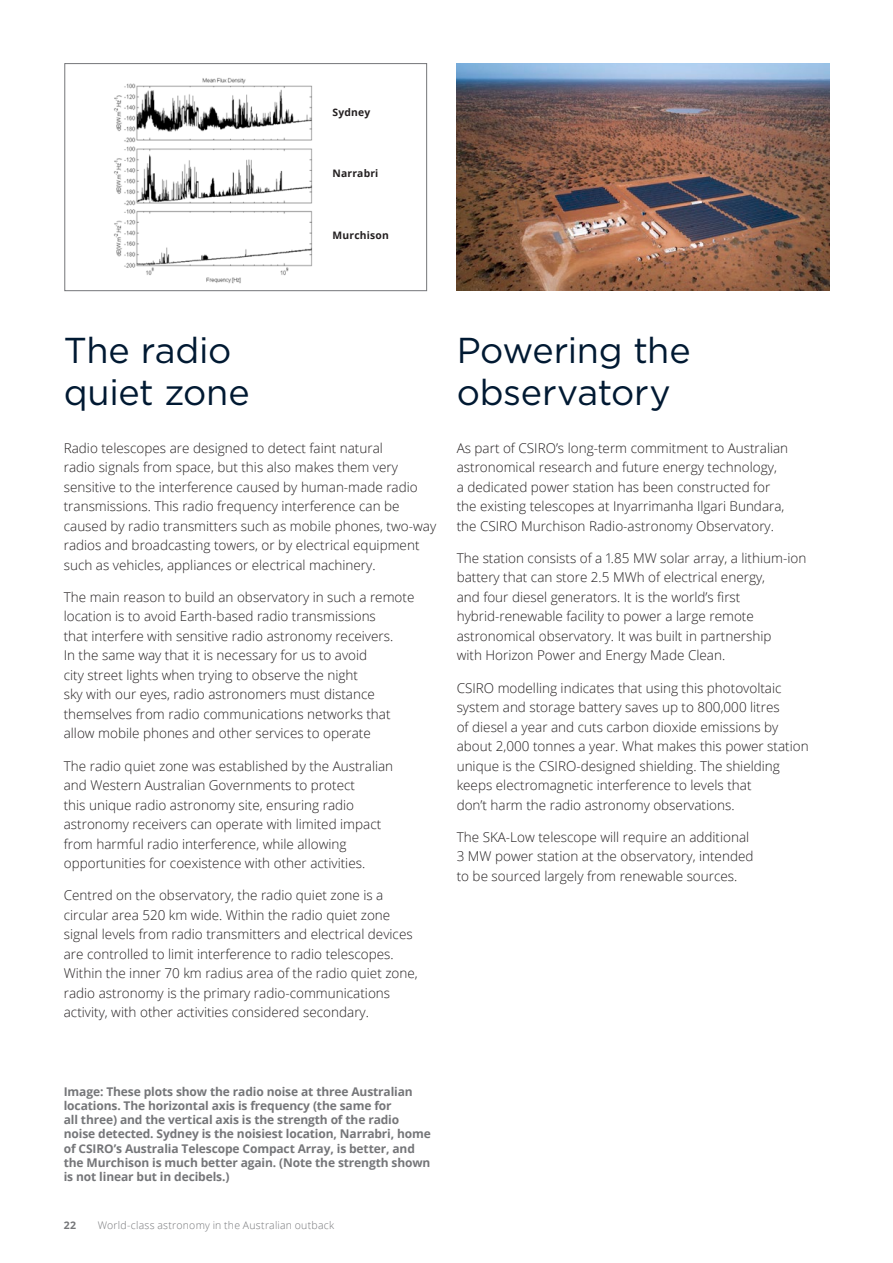
<style>
.page{position:relative;width:893px;height:1263px;background:#fff}
.page>*{position:absolute;margin:0;border:0;box-sizing:border-box;transform-origin:0 0}
.H1_Page_Title_A4{font:36px/42px "Gotham";letter-spacing:-.01em;color:#001932}
.Body_Copy{font:300 13.5px/19.5px "Open Sans";color:#231f20}
.t1{font:700 12px/14.2px "Open Sans";letter-spacing:-.01em;color:#757679}
.t2{font:300 10.5px "Open Sans";letter-spacing:.02em;color:#757679}
.t3{font:700 10.5px "Open Sans";color:#757679}
.t4{font:700 10.35px "Open Sans";letter-spacing:.02em;color:#231f20}
</style>
<div class="page">
<img style="left:457px;top:64px;width:372px;height:227px">
<div style="left:65px;top:63px;width:362px;height:228px;border:1px solid #757679"></div>
<img style="left:113px;top:77px;width:200px;height:207px">
<p class="t4" style="left:333px;top:105px;width:39px">Sydney</p>
<p class="t4" style="left:333px;top:166px;width:47px">Narrabri</p>
<p class="t4" style="left:333px;top:227px;width:58px">Murchison</p>
<h1 class="H1_Page_Title_A4" style="left:64px;top:328px;width:187px">The radio quiet zone</h1>
<p class="Body_Copy" style="left:64px;top:438px;width:374px">Radio telescopes are designed to detect faint natural<br>radio signals from space, but this also makes them very sensitive to the interference caused by human‑made radio transmissions. This radio frequency interference can be caused by radio transmitters such as mobile phones, two-way radios and broadcasting towers, or by electrical equipment such as vehicles, appliances or electrical machinery.</p>
<p class="Body_Copy" style="left:64px;top:587px;width:352px">The main reason to build an observatory in such a remote location is to avoid Earth-based radio transmissions<br>that interfere with sensitive radio astronomy receivers.<br>In the same way that it is necessary for us to avoid<br>city street lights when trying to observe the night<br>sky with our eyes, radio astronomers must distance themselves from radio communications networks that allow mobile phones and other services to operate</p>
<p class="Body_Copy" style="left:64px;top:756px;width:331px">The radio quiet zone was established by the Australian and Western Australian Governments to protect<br>this unique radio astronomy site, ensuring radio astronomy receivers can operate with limited impact from harmful radio interference, while allowing opportunities for coexistence with other activities.</p>
<p class="Body_Copy" style="left:64px;top:885px;width:355px">Centred on the observatory, the radio quiet zone is a circular area 520 km wide. Within the radio quiet zone signal levels from radio transmitters and electrical devices are controlled to limit interference to radio telescopes.<br>Within the inner 70 km radius area of the radio quiet zone, radio astronomy is the primary radio-communications activity, with other activities considered secondary.</p>
<h1 class="H1_Page_Title_A4" style="left:457px;top:328px;width:236px">Powering the observatory</h1>
<p class="Body_Copy" style="left:457px;top:438px;width:333px">As part of CSIRO’s long-term commitment to Australian astronomical research and future energy technology,<br>a dedicated power station has been constructed for the existing telescopes at Inyarrimanha Ilgari Bundara, the CSIRO Murchison Radio-astronomy Observatory.</p>
<p class="Body_Copy" style="left:457px;top:548px;width:351px">The station consists of a 1.85 MW solar array, a lithium‑ion battery that can store 2.5 MWh of electrical energy,<br>and four diesel generators. It is the world’s first hybrid-renewable facility to power a large remote astronomical observatory. It was built in partnership<br>with Horizon Power and Energy Made Clean.</p>
<p class="Body_Copy" style="left:457px;top:678px;width:353px">CSIRO modelling indicates that using this photovoltaic system and storage battery saves up to 800,000 litres<br>of diesel a year and cuts carbon dioxide emissions by about 2,000 tonnes a year. What makes this power station unique is the CSIRO-designed shielding. The shielding keeps electromagnetic interference to levels that<br>don’t harm the radio astronomy observations.</p>
<p class="Body_Copy" style="left:457px;top:827px;width:298px">The SKA-Low telescope will require an additional<br>3 MW power station at the observatory, intended to be sourced largely from renewable sources.</p>
<p class="t1" style="left:64px;top:1084px;width:369px">Image: These plots show the radio noise at three Australian locations. The horizontal axis is frequency (the same for<br>all three) and the vertical axis is the strength of the radio noise detected. Sydney is the noisiest location, Narrabri, home of CSIRO’s Australia Telescope Compact Array, is better, and the Murchison is much better again. (Note the strength shown is not linear but in decibels.)</p>
<p class="t3" style="left:64px;top:1217px;width:14px">22</p>
<p class="t2" style="left:98px;top:1217px;width:238px">World-class astronomy in the Australian outback</p>
</div>
